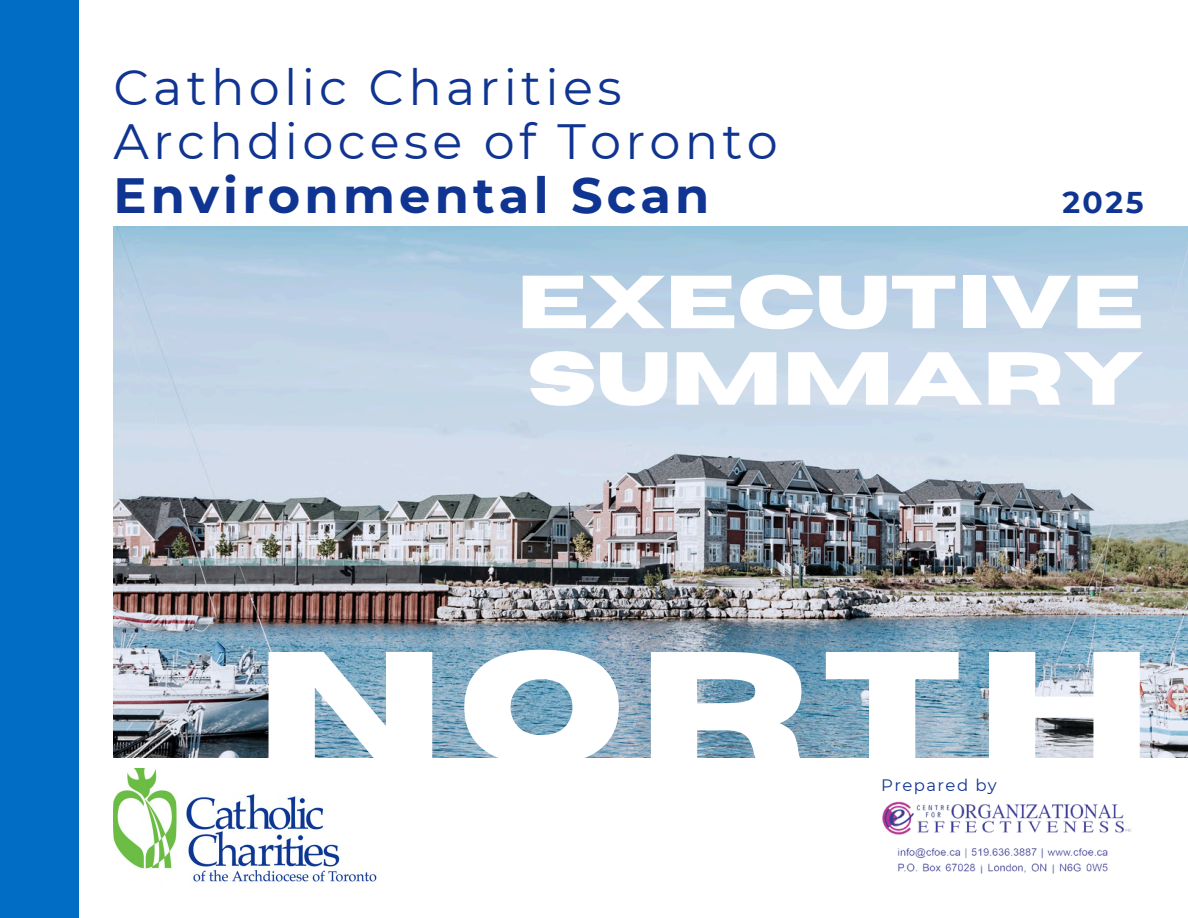
<style>
.page{position:relative;width:1188px;height:918px;background:#fff}
.page>*{position:absolute;margin:0;border:0;box-sizing:border-box;transform-origin:0 0}
.t1{font:700 157.5px "Horizon";letter-spacing:.085em;color:#fff}
.t2{font:700 75px/76.5px "Horizon";color:#fff}
.t3{font:49.5px/54px "Montserrat";letter-spacing:.085em;color:#0f3491}
.t4{font:700 30px "Montserrat";color:#0f3491}
.t5{font:16.5px "Montserrat";letter-spacing:.085em;color:#0f3491}
.s1{font-weight:700}
</style>
<div class="page">
<img style="left:113px;top:769px;width:264px;height:113px">
<img style="left:113px;top:226px;width:1075px;height:531px">
<img style="left:882px;top:801px;width:250px;height:73px">
<div style="left:0;top:0;width:79px;height:918px;background:#016dc5"></div>
<h4 class="t3" style="left:113px;top:60px;width:666px">Catholic Charities<br>Archdiocese of Toronto<br><span class="s1">Environmental Scan</span></h4>
<p class="t4" style="left:1062px;top:184px;width:83px">2025</p>
<h1 class="t2" style="left:517px;top:266px;width:628px">EXECUTIVE<br>SUMMARY</h1>
<h3 class="t1" style="left:256px;top:630px;width:897px">NORTH</h3>
<h2 class="t5" style="left:881px;top:776px;width:117px">Prepared by</h2>
</div>
